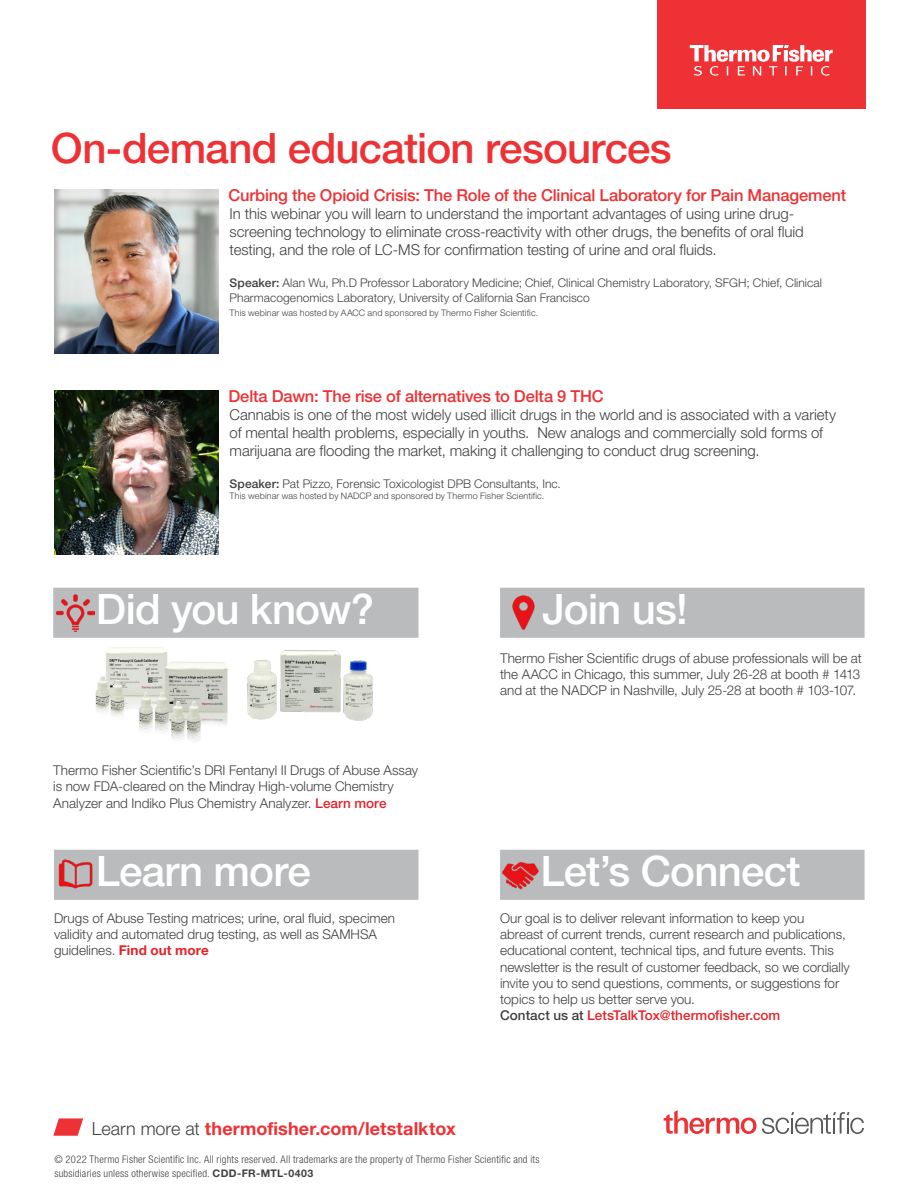
<style>
.page{position:relative;width:918px;height:1188px;background:#fff}
.page>*{position:absolute;margin:0;border:0;box-sizing:border-box;transform-origin:0 0}
.t1{font:500 42px "Helvetica Neue LTW1 G";letter-spacing:-.02em;color:#fff}
.t2{font:500 42px "Helvetica Neue LTW1 G";letter-spacing:-.02em;color:#ee3134}
.t3{font:700 18px "Helvetica Neue LTW1 G";letter-spacing:.01em;color:#ee3134}
.t4{font:500 16.5px "Helvetica Neue LTW1 G";letter-spacing:-.01em;color:#ee3134}
.t5{font:300 15px/18px "Helvetica Neue LTW1 G";letter-spacing:-.005em;color:#414042}
.t6{font:300 13.5px/16.2px "Helvetica Neue LTW1 G";color:#414042}
.t7{font:300 12px/14.4px "Helvetica Neue LTW1 G";letter-spacing:.005em;color:#414042}
.t8{font:300 condensed 10.5px/13.5px "Helvetica Neue LTW1 G";letter-spacing:.025em;color:#414042}
.t9{font:300 9px "Helvetica Neue LTW1 G";letter-spacing:.015em;color:#414042}
.s1{font-weight:500}
.s2{font-weight:500;color:#e62228}
.s3{font-weight:700;color:#e62228}
.s4{font-weight:300;color:#414042}
.s5{font-weight:700;font-stretch:normal}
</style>
<div class="page">
<div style="left:500px;top:588px;width:365px;height:50px;background:#b9bbbc;border:2px solid #b9bbbc"></div>
<div style="left:54px;top:850px;width:364px;height:50px;background:#b9bbbc"></div>
<div style="left:53px;top:588px;width:365px;height:50px;background:#b9bbbc;border:2px solid #b9bbbc"></div>
<div style="left:657px;top:0;width:209px;height:108px;background:#ee3134"></div>
<svg style="left:690px;top:45px;width:143px;height:31px"></svg>
<svg style="left:53px;top:1118px;width:30px;height:18px"></svg>
<svg style="left:664px;top:1110px;width:200px;height:24px"></svg>
<img style="left:54px;top:189px;width:165px;height:165px">
<img style="left:54px;top:390px;width:165px;height:165px">
<img style="left:95px;top:647px;width:133px;height:95px">
<img style="left:247px;top:650px;width:126px;height:71px">
<img style="left:57px;top:594px;width:37px;height:38px">
<img style="left:512px;top:595px;width:23px;height:35px">
<img style="left:58px;top:859px;width:35px;height:30px">
<div style="left:500px;top:850px;width:365px;height:50px;background:#b9bbbc"></div>
<img style="left:501px;top:856px;width:38px;height:38px">
<h1 class="t2" style="left:51px;top:123px;width:622px">On-demand education resources</h1>
<p class="t4" style="left:228px;top:185px;width:619px">Curbing the Opioid Crisis: The Role of the Clinical Laboratory for Pain Management</p>
<p class="t5" style="left:230px;top:205px;width:576px">In this webinar you will learn to understand the important advantages of using urine drug&shy;screening technology to eliminate cross-reactivity with other drugs, the benefits of oral fluid testing, and the role of LC-MS for confirmation testing of urine and oral fluids.</p>
<p class="t7" style="left:230px;top:276px;width:594px"><span class="s1">Speaker:</span> Alan Wu, Ph.D Professor Laboratory Medicine; Chief, Clinical Chemistry Laboratory, SFGH; Chief, Clinical<br>Pharmacogenomics Laboratory, University of California San Francisco</p>
<p class="t9" style="left:230px;top:308px;width:310px">This webinar was hosted by AACC and sponsored by Thermo Fisher Scientific.</p>
<p class="t4" style="left:228px;top:386px;width:377px">Delta Dawn: The rise of alternatives to Delta 9 THC</p>
<p class="t5" style="left:230px;top:405px;width:608px">Cannabis is one of the most widely used illicit drugs in the world and is associated with a variety of mental health problems, especially in youths. New analogs and commercially sold forms of marijuana are flooding the market, making it challenging to conduct drug screening.</p>
<p class="t7" style="left:230px;top:477px;width:333px"><span class="s1">Speaker:</span> Pat Pizzo, Forensic Toxicologist DPB Consultants, Inc.</p>
<p class="t9" style="left:230px;top:490px;width:316px">This webinar was hosted by NADCP and sponsored by Thermo Fisher Scientific.</p>
<h1 class="t1" style="left:96px;top:584px;width:280px">Did you know?</h1>
<h1 class="t1" style="left:542px;top:584px;width:147px">Join us!</h1>
<p class="t6" style="left:500px;top:650px;width:363px">Thermo Fisher Scientific drugs of abuse professionals will be at the AACC in Chicago, this summer, July 26-28 at booth # 1413 and at the NADCP in Nashville, July 25-28 at booth # 103-107.</p>
<p class="t6" style="left:53px;top:762px;width:366px">Thermo Fisher Scientific’s DRI Fentanyl II Drugs of Abuse Assay is now FDA-cleared on the Mindray High-volume Chemistry<br>Analyzer and Indiko Plus Chemistry Analyzer. <span class="s2">Learn more</span></p>
<h1 class="t1" style="left:96px;top:846px;width:217px">Learn more</h1>
<p class="t6" style="left:54px;top:910px;width:343px">Drugs of Abuse Testing matrices; urine, oral fluid, specimen validity and automated drug testing, as well as SAMHSA guidelines. <span class="s3">Find out more</span></p>
<h2 class="t3" style="left:92px;top:1117px;width:365px"><span class="s4">Learn more at</span> thermofisher.com/letstalktox</h2>
<h1 class="t1" style="left:540px;top:846px;width:262px">Let’s Connect</h1>
<p class="t6" style="left:500px;top:910px;width:351px">Our goal is to deliver relevant information to keep you abreast of current trends, current research and publications, educational content, technical tips, and future events. This newsletter is the result of customer feedback, so we cordially invite you to send questions, comments, or suggestions for topics to help us better serve you.<br><span class="s1">Contact us at</span> <span class="s2">LetsTalkTox@thermofisher.com</span></p>
<p class="t8" style="left:54px;top:1153px;width:487px">© 2022 Thermo Fisher Scientific Inc. All rights reserved. All trademarks are the property of Thermo Fisher Scientific and its subsidiaries unless otherwise specified. <span class="s5">CDD-FR-MTL-0403</span></p>
</div>
